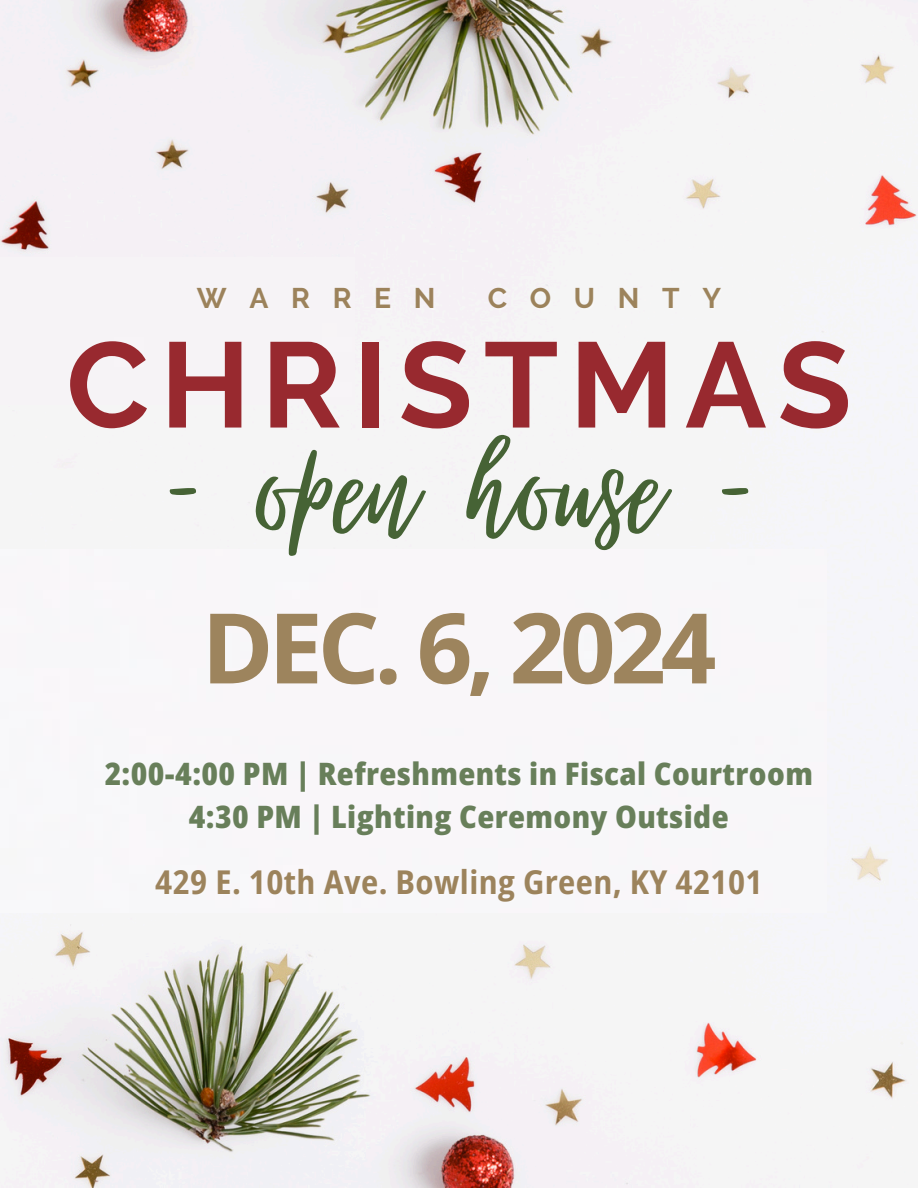
<style>
.page{position:relative;width:918px;height:1188px;background:#fff}
.page>*{position:absolute;margin:0;border:0;box-sizing:border-box;transform-origin:0 0}
.t1{font:192px "Virtual";color:#466335}
.t2{font:700 120.75px "Raleway";letter-spacing:.09em;color:#98292f}
.t3{font:700 97.5px "Open Sans";letter-spacing:-.055em;color:#876837}
.t4{font:700 semi-condensed 32.85px "Open Sans";letter-spacing:.015em;color:#876837}
.t5{font:800 semi-condensed 30.9px/43px "Open Sans";letter-spacing:.015em;color:#466335;text-align:center}
.t6{font:700 28.35px "Raleway";letter-spacing:.8em;color:#876837}
</style>
<div class="page">
<img style="left:0;top:0;width:918px;height:1188px">
<div style="left:0;top:549px;width:827px;height:363px;background:#f8f6f9"></div>
<div style="left:0;top:258px;width:355px;height:146px;background:#f6f3f6"></div>
<p class="t6" style="left:197px;top:282px;width:240px">WARREN</p>
<p class="t6" style="left:488px;top:282px;width:235px">COUNTY</p>
<h2 class="t2" style="left:66px;top:314px;width:787px">CHRISTMAS</h2>
<h1 class="t1" style="left:160px;top:386px;width:599px">- open house -</h1>
<h3 class="t3" style="left:201px;top:579px;width:516px">DEC. 6, 2024</h3>
<p class="t5" style="left:105px;top:751px;width:710px">2:00-4:00 PM | Refreshments in Fiscal Courtroom<br>4:30 PM | Lighting Ceremony Outside</p>
<p class="t4" style="left:155px;top:859px;width:609px">429 E. 10th Ave. Bowling Green, KY 42101</p>
</div>
